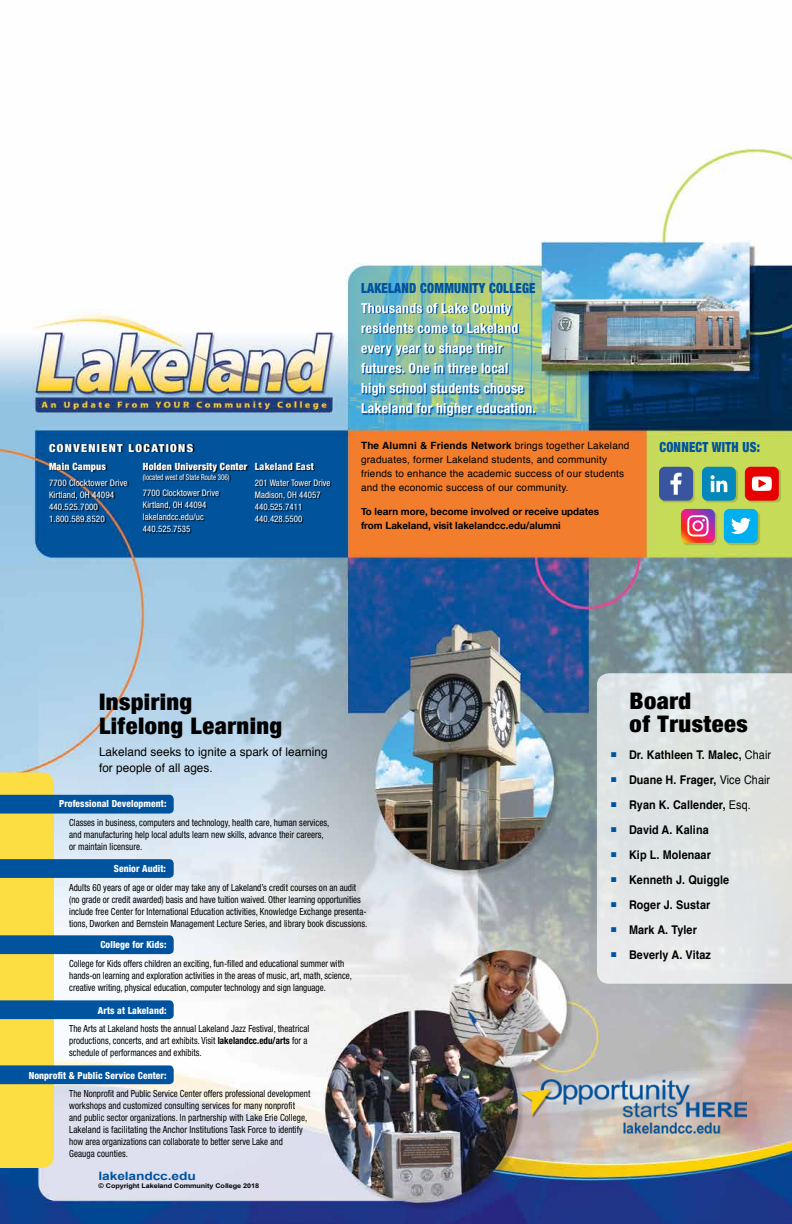
<style>
.page{position:relative;width:792px;height:1224px;background:#fff}
.page>*{position:absolute;margin:0;border:0;box-sizing:border-box;transform-origin:0 0}
.t1{font:900 condensed 22.8px/23px "Helvetica Neue";letter-spacing:.02em;color:#000;scale:1.07 1}
.t2{font:900 condensed 14px "Helvetica Neue";letter-spacing:.02em;color:#00539f;scale:.9 1}
.t3{font:700 condensed 13.7px/20px "Helvetica Neue";letter-spacing:.02em;color:#fff}
.t4{font:700 12px "Helvetica";letter-spacing:.01em;color:#000;scale:.9 1}
.t5{font:12px/16px "Helvetica";letter-spacing:.005em;color:#000}
.t6{font:700 11.5px "Arial";letter-spacing:-.01em;color:#00539f;scale:1.2 1}
.t7{font:900 condensed 11px "Helvetica Neue";letter-spacing:.11em;color:#fff;scale:1.1 1}
.t8{font:10px/14px "Helvetica";letter-spacing:.02em;color:#000}
.t9{font:700 10px/14px "Helvetica Neue";color:#000}
.t10{font:900 condensed 10px "Helvetica Neue";letter-spacing:.02em;color:#fff}
.t11{font:800 condensed 10px "Helvetica Neue";letter-spacing:.02em;color:#fff}
.t12{font:condensed 9.8px/12px "Helvetica Neue";letter-spacing:.005em;color:#000;scale:.92 1}
.t13{font:800 condensed 9.8px "Helvetica Neue";letter-spacing:.01em;color:#fff}
.t14{font:condensed 9px/12px "Helvetica Neue";letter-spacing:.01em;color:#fff}
.t15{font:condensed 8px "Helvetica Neue";color:#fff;scale:.88 1}
.t16{font:700 6.5px "Arial";letter-spacing:-.01em;color:#000;scale:1.12 1}
.s1{font-weight:700}
.s2{font-weight:400}
</style>
<div class="page">
<img style="left:0;top:148px;width:792px;height:1076px">
<div style="left:49px;top:464px;width:80px;height:60px;background:#000;opacity:.85"></div>
<svg style="left:597px;top:673px;width:195px;height:311px;background:#e0e4e4"></svg>
<div style="left:49px;top:444px;width:146px;height:9px;background:#000;opacity:.85"></div>
<img style="left:362px;top:304px;width:174px;height:113px">
<img style="left:519px;top:1080px;width:228px;height:53px">
<svg style="left:0;top:772px;width:174px;height:396px"></svg>
<div style="left:660px;top:468px;width:121px;height:77px;background:#000;opacity:.15"></div>
<div style="left:659px;top:467px;width:34px;height:34px;background:#3a559f;border-radius:6px"></div>
<svg style="left:670px;top:473px;width:12px;height:22px"></svg>
<div style="left:745px;top:467px;width:34px;height:34px;background:#e80000;border-radius:6px"></div>
<svg style="left:752px;top:476px;width:20px;height:15px"></svg>
<div style="left:702px;top:467px;width:34px;height:34px;background:#0487ba;border-radius:6px"></div>
<svg style="left:711px;top:475px;width:16px;height:17px"></svg>
<div style="left:724px;top:509px;width:34px;height:34px;background:#00aff0;border-radius:6px"></div>
<svg style="left:731px;top:518px;width:20px;height:16px"></svg>
<svg style="left:681px;top:509px;width:34px;height:34px"></svg>
<div style="left:143px;top:464px;width:106px;height:70px;background:#000;opacity:.85"></div>
<div style="left:255px;top:464px;width:77px;height:60px;background:#000;opacity:.85"></div>
<h2 class="t2" style="left:361px;top:280px;width:195px">LAKELAND COMMUNITY COLLEGE</h2>
<p class="t7" style="left:49px;top:439px;width:133px">CONVENIENT LOCATIONS</p>
<p class="t10" style="left:49px;top:461px;width:58px">Main Campus</p>
<p class="t14" style="left:49px;top:477px;width:80px">7700 Clocktower Drive<br>Kirtland, OH 44094<br>440.525.7000<br>1.800.589.8520</p>
<p class="t10" style="left:143px;top:461px;width:106px">Holden University Center</p>
<p class="t15" style="left:143px;top:473px;width:100px">(located west of State Route 306)</p>
<p class="t14" style="left:143px;top:487px;width:78px">7700 Clocktower Drive<br>Kirtland, OH 44094 lakelandcc.edu/uc<br>440.525.7535</p>
<p class="t11" style="left:255px;top:461px;width:61px">Lakeland East</p>
<p class="t14" style="left:255px;top:477px;width:77px">201 Water Tower Drive<br>Madison, OH 44057<br>440.525.7411<br>440.428.5500</p>
<h3 class="t3" style="left:361px;top:298px;width:176px">Thousands of Lake County residents come to Lakeland every year to shape their futures. One in three local high school students choose<br>Lakeland for higher education.</h3>
<p class="t8" style="left:361px;top:438px;width:270px"><span class="s1">The Alumni &amp; Friends Network</span> brings together Lakeland graduates, former Lakeland students, and community friends to enhance the academic success of our students and the economic success of our community.</p>
<p class="t9" style="left:361px;top:504px;width:240px">To learn more, become involved or receive updates from Lakeland, visit lakelandcc.edu/alumni</p>
<h2 class="t2" style="left:659px;top:439px;width:113px">CONNECT WITH US:</h2>
<h1 class="t1" style="left:99px;top:689px;width:173px;line-height:24px">Inspiring<br>Lifelong Learning</h1>
<p class="t5" style="left:99px;top:744px;width:230px">Lakeland seeks to ignite a spark of learning for people of all ages.</p>
<p class="t13" style="left:59px;top:798px;width:109px">Professional Development:</p>
<p class="t12" style="left:69px;top:816px;width:284px">Classes in business, computers and technology, health care, human services, and manufacturing help local adults learn new skills, advance their careers, or maintain licensure.</p>
<p class="t12" style="left:69px;top:881px;width:326px">Adults 60 years of age or older may take any of Lakeland’s credit courses on an audit (no grade or credit awarded) basis and have tuition waived. Other learning opportunities include free Center for International Education activities, Knowledge Exchange presenta&shy;tions, Dworken and Bernstein Management Lecture Series, and library book discussions.</p>
<p class="t12" style="left:69px;top:957px;width:309px">College for Kids offers children an exciting, fun-filled and educational summer with hands-on learning and exploration activities in the areas of music, art, math, science, creative writing, physical education, computer technology and sign language.</p>
<p class="t12" style="left:69px;top:1023px;width:263px">The Arts at Lakeland hosts the annual Lakeland Jazz Festival, theatrical productions, concerts, and art exhibits. Visit <span class="s1">lakelandcc.edu/arts</span> for a schedule of performances and exhibits.</p>
<p class="t12" style="left:69px;top:1088px;width:264px">The Nonprofit and Public Service Center offers professional development workshops and customized consulting services for many nonprofit<br>and public sector organizations. In partnership with Lake Erie College, Lakeland is facilitating the Anchor Institutions Task Force to identify how area organizations can collaborate to better serve Lake and Geauga counties.</p>
<p class="t13" style="left:114px;top:862px;width:54px">Senior Audit:</p>
<p class="t13" style="left:100px;top:939px;width:68px">College for Kids:</p>
<p class="t13" style="left:98px;top:1004px;width:70px">Arts at Lakeland:</p>
<p class="t13" style="left:29px;top:1069px;width:139px">Nonprofit &amp; Public Service Center:</p>
<p class="t6" style="left:99px;top:1168px;width:82px">lakelandcc.edu</p>
<p class="t16" style="left:99px;top:1181px;width:145px">© Copyright Lakeland Community College 2018</p>
<h1 class="t1" style="left:630px;top:689px;width:112px">Board<br>of Trustees</h1>
<p class="t4" style="left:611px;top:745px;width:179px"><sup>■</sup> Dr. Kathleen T. Malec, <span class="s2">Chair</span></p>
<p class="t4" style="left:611px;top:770px;width:178px"><sup>■</sup> Duane H. Frager, <span class="s2">Vice Chair</span></p>
<p class="t4" style="left:611px;top:795px;width:157px"><sup>■</sup> Ryan K. Callender, <span class="s2">Esq.</span></p>
<p class="t4" style="left:611px;top:820px;width:110px"><sup>■</sup> David A. Kalina</p>
<p class="t4" style="left:611px;top:845px;width:113px"><sup>■</sup> Kip L. Molenaar</p>
<p class="t4" style="left:611px;top:870px;width:133px"><sup>■</sup> Kenneth J. Quiggle</p>
<p class="t4" style="left:611px;top:895px;width:112px"><sup>■</sup> Roger J. Sustar</p>
<p class="t4" style="left:611px;top:920px;width:97px"><sup>■</sup> Mark A. Tyler</p>
<p class="t4" style="left:611px;top:945px;width:113px"><sup>■</sup> Beverly A. Vitaz</p>
</div>
